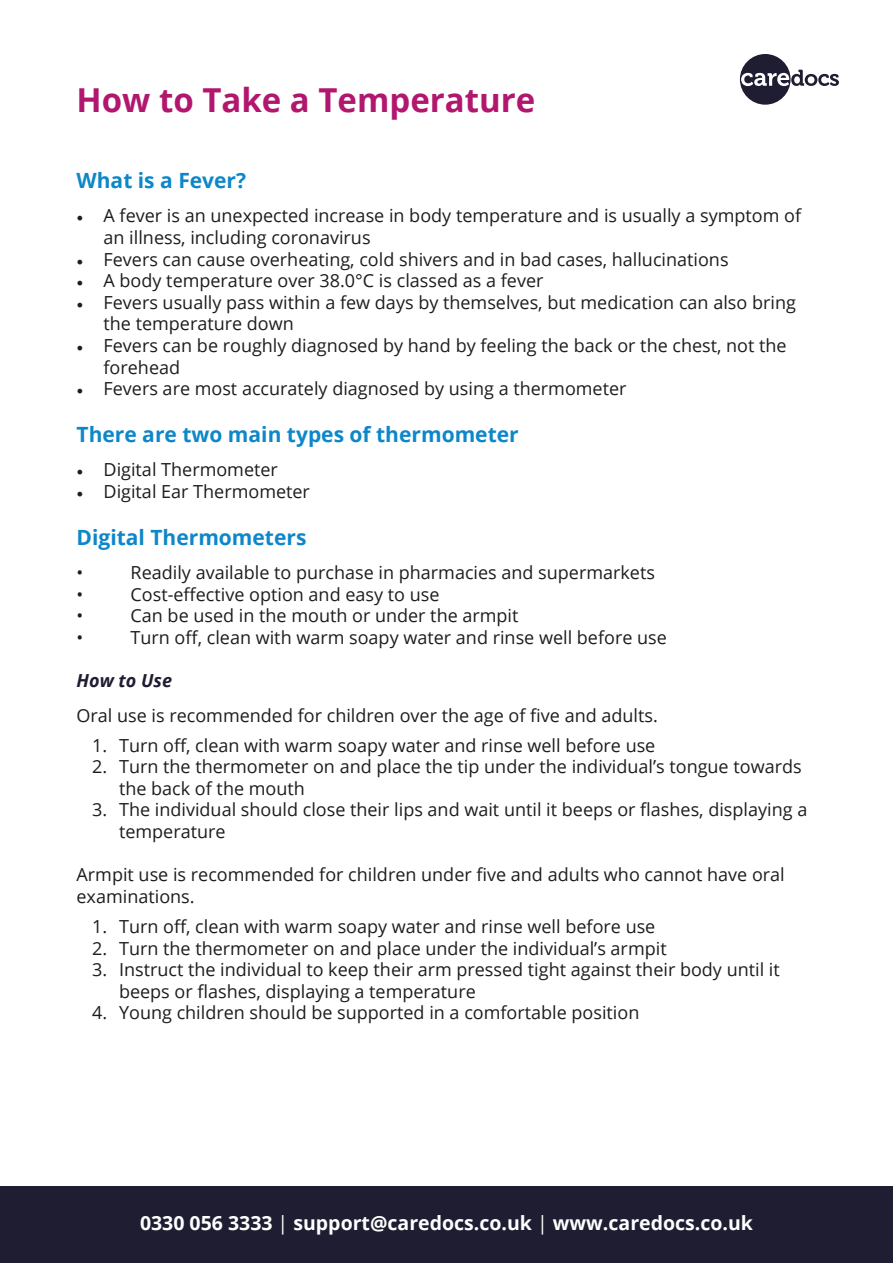
<style>
.page{position:relative;width:893px;height:1263px;background:#fff}
.page>*{position:absolute;margin:0;border:0;box-sizing:border-box;transform-origin:0 0}
.t1{font:700 33px "Open Sans";color:#b2176f}
.t2{font:700 21px "Open Sans";color:#0d87c9}
.t3{font:700 19.5px "Open Sans";color:#fff}
.t4{font:18px/21.6px "Open Sans";color:#1d1d1b}
.t5{font:italic 700 18px "Open Sans";color:#1e1d32}
.s1{font-family:"Minion Pro"}
.s2{font-weight:400}
</style>
<div class="page">
<div style="left:0;top:1186px;width:893px;height:77px;background:#1e1d32"></div>
<svg style="left:740px;top:54px;width:99px;height:51px"></svg>
<h1 class="t1" style="left:77px;top:77px;width:460px">How to Take a Temperature</h1>
<p class="t2" style="left:77px;top:166px;width:171px">What is a Fever?</p>
<p class="t4" style="left:104px;top:205px;width:699px;text-indent:-27px"><span class="s1">•</span> A fever is an unexpected increase in body temperature and is usually a symptom of an illness, including coronavirus</p>
<p class="t4" style="left:77px;top:248px;width:654px"><span class="s1">•</span> Fevers can cause overheating, cold shivers and in bad cases, hallucinations</p>
<p class="t4" style="left:77px;top:269px;width:468px"><span class="s1">•</span> A body temperature over 38.0°C is classed as a fever</p>
<p class="t4" style="left:104px;top:291px;width:694px;text-indent:-27px"><span class="s1">•</span> Fevers usually pass within a few days by themselves, but medication can also bring the temperature down</p>
<p class="t4" style="left:104px;top:334px;width:685px;text-indent:-27px"><span class="s1">•</span> Fevers can be roughly diagnosed by hand by feeling the back or the chest, not the forehead</p>
<p class="t4" style="left:77px;top:377px;width:551px"><span class="s1">•</span> Fevers are most accurately diagnosed by using a thermometer</p>
<p class="t2" style="left:77px;top:420px;width:444px">There are two main types of thermometer</p>
<p class="t4" style="left:77px;top:459px;width:203px"><span class="s1">•</span> Digital Thermometer</p>
<p class="t4" style="left:77px;top:480px;width:235px"><span class="s1">•</span> Digital Ear Thermometer</p>
<p class="t2" style="left:77px;top:522px;width:231px">Digital Thermometers</p>
<p class="t4" style="left:77px;top:561px;width:8px">•</p>
<p class="t4" style="left:131px;top:561px;width:526px">Readily available to purchase in pharmacies and supermarkets</p>
<p class="t4" style="left:77px;top:583px;width:8px">•</p>
<p class="t4" style="left:131px;top:583px;width:310px">Cost-effective option and easy to use</p>
<p class="t4" style="left:77px;top:604px;width:8px">•</p>
<p class="t4" style="left:131px;top:604px;width:389px">Can be used in the mouth or under the armpit</p>
<p class="t4" style="left:77px;top:626px;width:8px">•</p>
<p class="t4" style="left:131px;top:626px;width:538px">Turn off, clean with warm soapy water and rinse well before use</p>
<p class="t5" style="left:77px;top:668px;width:97px">How to Use</p>
<p class="t4" style="left:77px;top:704px;width:583px">Oral use is recommended for children over the age of five and adults.</p>
<p class="t4" style="left:92px;top:734px;width:565px">1. Turn off, clean with warm soapy water and rinse well before use</p>
<p class="t4" style="left:119px;top:755px;width:684px;text-indent:-27px">2. Turn the thermometer on and place the tip under the individual’s tongue towards the back of the mouth</p>
<p class="t4" style="left:119px;top:799px;width:690px;text-indent:-27px">3. The individual should close their lips and wait until it beeps or flashes, displaying a temperature</p>
<p class="t4" style="left:77px;top:863px;width:710px">Armpit use is recommended for children under five and adults who cannot have oral examinations.</p>
<p class="t4" style="left:92px;top:915px;width:565px">1. Turn off, clean with warm soapy water and rinse well before use</p>
<p class="t4" style="left:92px;top:937px;width:576px">2. Turn the thermometer on and place under the individual’s armpit</p>
<p class="t4" style="left:119px;top:958px;width:662px;text-indent:-27px">3. Instruct the individual to keep their arm pressed tight against their body until it beeps or flashes, displaying a temperature</p>
<p class="t4" style="left:92px;top:1001px;width:549px">4. Young children should be supported in a comfortable position</p>
<p class="t3" style="left:140px;top:1209px;width:614px">0330 056 3333 <span class="s2">|</span> support@caredocs.co.uk <span class="s2">|</span> www.caredocs.co.uk</p>
</div>
